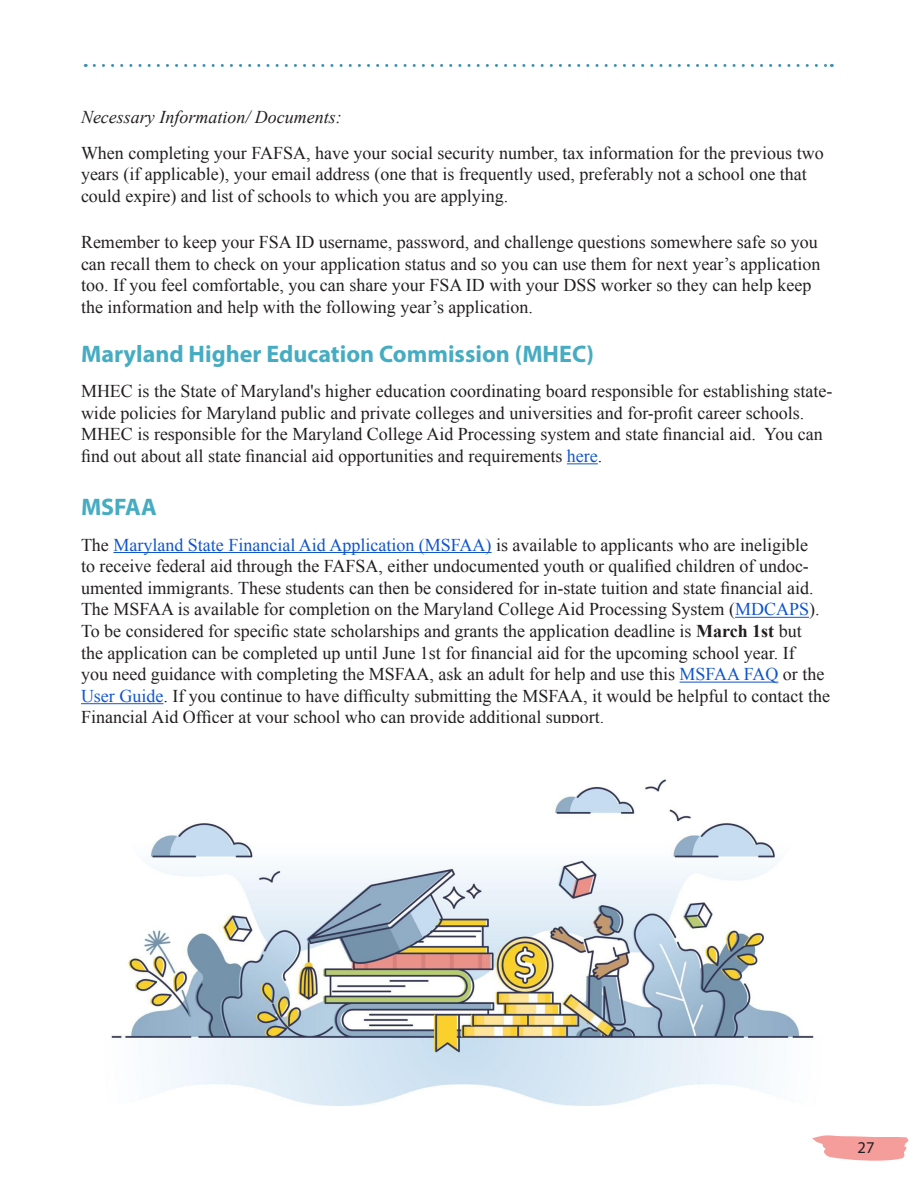
<style>
.page{position:relative;width:918px;height:1188px;background:#fff}
.page>*{position:absolute;margin:0;border:0;box-sizing:border-box;transform-origin:0 0}
.t1{font:700 24px "Myriad Pro";color:#46acc2}
.t2{font:18px/21.6px "Times New Roman";color:#231f20}
.t3{font:italic 18px "Times New Roman";color:#231f20}
.t4{font:16.5px "Myriad Pro";color:#231f20}
.s1{color:#15c}
.s2{font-weight:700}
</style>
<div class="page">
<svg style="left:812px;top:1135px;width:96px;height:26px"></svg>
<svg style="left:94px;top:64px;width:738px;height:3px"></svg>
<hr style="left:567px;top:463px;width:31px;height:1px;background:#15c">
<hr style="left:113px;top:552px;width:379px;height:1px;background:#15c">
<hr style="left:735px;top:617px;width:74px;height:1px;background:#15c">
<hr style="left:680px;top:682px;width:98px;height:1px;background:#15c">
<hr style="left:81px;top:703px;width:82px;height:1px;background:#15c">
<img style="left:111px;top:777px;width:703px;height:329px">
<p class="t3" style="left:81px;top:105px;width:262px">Necessary Information/ Documents:</p>
<p class="t2" style="left:81px;top:141px;width:744px">When completing your FAFSA, have your social security number, tax information for the previous two years (if applicable), your email address (one that is frequently used, preferably not a school one that could expire) and list of schools to which you are applying.</p>
<p class="t2" style="left:81px;top:231px;width:741px">Remember to keep your FSA ID username, password, and challenge questions somewhere safe so you can recall them to check on your application status and so you can use them for next year’s application too. If you feel comfortable, you can share your FSA ID with your DSS worker so they can help keep the information and help with the following year’s application.</p>
<p class="t1" style="left:81px;top:338px;width:515px">Maryland Higher Education Commission (MHEC)</p>
<p class="t2" style="left:81px;top:380px;width:753px">MHEC is the State of Maryland's higher education coordinating board responsible for establishing state&shy;wide policies for Maryland public and private colleges and universities and for-profit career schools.<br>MHEC is responsible for the Maryland College Aid Processing system and state financial aid. You can find out about all state financial aid opportunities and requirements <span class="s1">here</span>.</p>
<p class="t1" style="left:81px;top:492px;width:77px">MSFAA</p>
<p class="t2" style="left:81px;top:533px;width:751px">The <span class="s1">Maryland State Financial Aid Application (MSFAA)</span> is available to applicants who are ineligible<br>to receive federal aid through the FAFSA, either undocumented youth or qualified children of undoc&shy;umented immigrants. These students can then be considered for in-state tuition and state financial aid.<br>The MSFAA is available for completion on the Maryland College Aid Processing System (<span class="s1">MDCAPS</span>).<br>To be considered for specific state scholarships and grants the application deadline is <span class="s2">March 1st</span> but<br>the application can be completed up until June 1st for financial aid for the upcoming school year. If<br>you need guidance with completing the MSFAA, ask an adult for help and use this <span class="s1">MSFAA FAQ</span> or the <span class="s1">User Guide</span>. If you continue to have difficulty submitting the MSFAA, it would be helpful to contact the Financial Aid Officer at your school who can provide additional support.</p>
<p class="t4" style="left:858px;top:1137px;width:18px">27</p>
</div>
